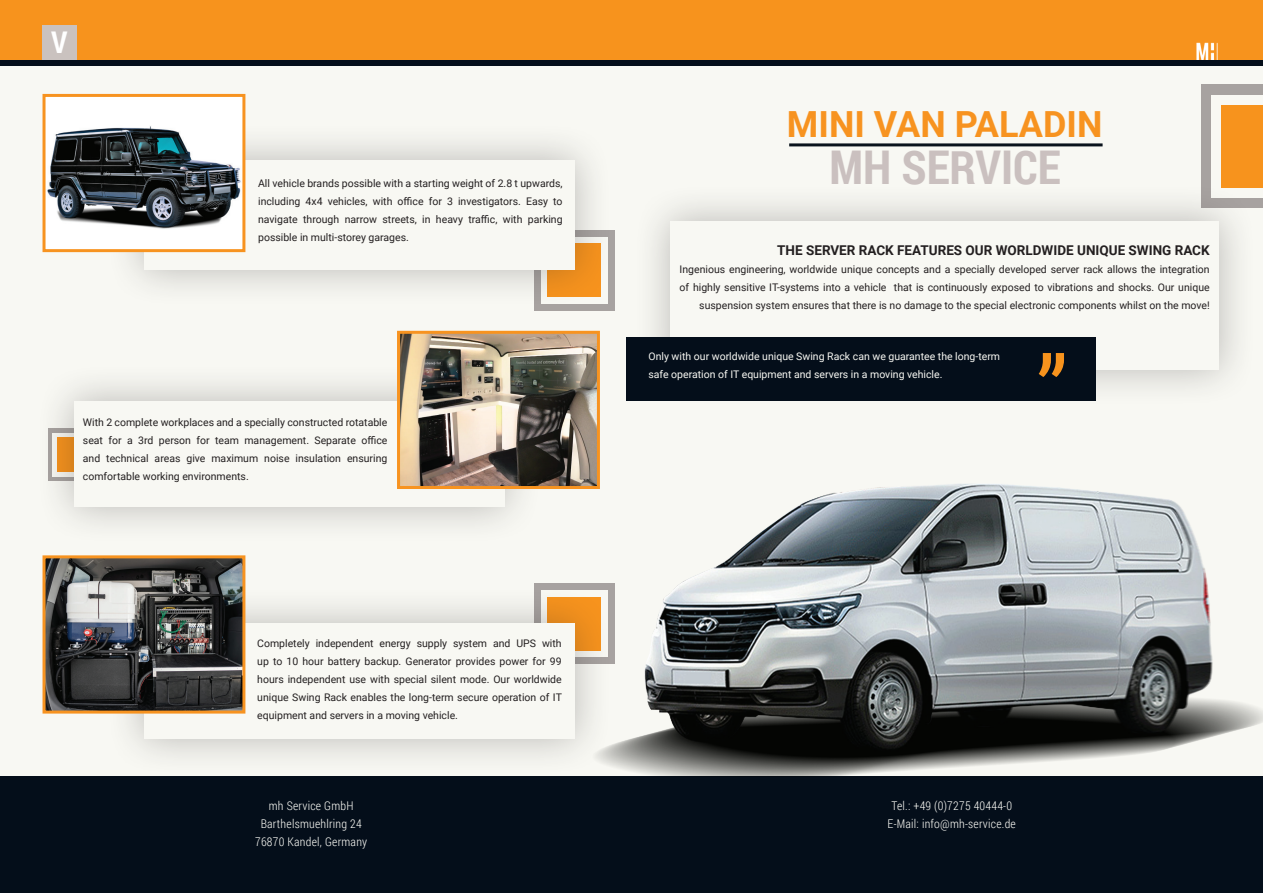
<style>
.page{position:relative;width:1263px;height:893px;background:#f8f8f3}
.page>*{position:absolute;margin:0;border:0;box-sizing:border-box;transform-origin:0 0}
.t1{font:90px "Roboto";color:#f7931d}
.t2{font:700 46.5px "Roboto Condensed";color:#cac0bf}
.t3{font:700 36px "Roboto";color:#f79320}
.t4{font:700 29.85px "Roboto Condensed";color:#fff}
.t5{font:700 13.5px "Roboto";color:#231f20}
.t6{font:300 12px/18px "Roboto Condensed";letter-spacing:.02em;color:#f8f8f3;text-align:center}
.t7{font:10.5px/18px "Roboto";color:#231f20;text-align:justify}
.t8{font:10.5px/18px "Roboto";color:#f8f8f3}
</style>
<div class="page">
<div style="left:534px;top:583px;width:80px;height:81px;background:#a7a2a0"></div>
<div style="left:534px;top:230px;width:80px;height:80px;background:#a7a2a0"></div>
<div style="left:0;top:0;width:1263px;height:66px;background:#040e1a"></div>
<div style="left:0;top:0;width:1263px;height:60px;background:#f7931d"></div>
<div style="left:0;top:776px;width:1263px;height:117px;background:#040e1a"></div>
<img style="left:613px;top:484px;width:650px;height:292px">
<div style="left:106px;top:122px;width:507px;height:186px;background:#231f20;opacity:.3"></div>
<div style="left:144px;top:160px;width:430px;height:110px;background:#f8f8f3"></div>
<img style="left:47px;top:98px;width:194px;height:150px">
<div style="left:43px;top:94px;width:202px;height:158px;border:3px solid #f79320"></div>
<div style="left:36px;top:363px;width:507px;height:182px;background:#231f20;opacity:.3"></div>
<div style="left:74px;top:401px;width:430px;height:106px;background:#f8f8f3"></div>
<img style="left:401px;top:335px;width:195px;height:150px">
<div style="left:397px;top:331px;width:203px;height:158px;border:3px solid #f79320"></div>
<div style="left:106px;top:586px;width:507px;height:191px;background:#231f20;opacity:.3"></div>
<div style="left:144px;top:624px;width:430px;height:115px;background:#f8f8f3"></div>
<img style="left:47px;top:559px;width:194px;height:151px">
<div style="left:43px;top:555px;width:202px;height:159px;border:3px solid #f79320"></div>
<div style="left:1201px;top:85px;width:62px;height:123px;background:#a7a2a0"></div>
<div style="left:1211px;top:95px;width:52px;height:103px;background:#f8f8f3"></div>
<div style="left:1222px;top:105px;width:41px;height:83px;background:#f7931d"></div>
<hr style="left:789px;top:143px;width:313px;height:3px;background:#0a131c">
<div style="left:632px;top:183px;width:625px;height:224px;background:#231f20;opacity:.3"></div>
<div style="left:670px;top:221px;width:549px;height:148px;background:#f8f8f3"></div>
<div style="left:626px;top:337px;width:470px;height:64px;background:#040e1a"></div>
<img style="left:1196px;top:42px;width:22px;height:18px">
<div style="left:43px;top:25px;width:34px;height:35px;background:#cac2bf"></div>
<h3 class="t4" style="left:51px;top:21px;width:18px">V</h3>
<p class="t7" style="left:258px;top:174px;width:306px">All vehicle brands possible with a starting weight of 2.8 t upwards, including 4x4 vehicles, with office for 3 investigators. Easy to navigate through narrow streets, in heavy traffic, with parking possible in multi-storey garages.</p>
<p class="t7" style="left:83px;top:413px;width:306px">With 2 complete workplaces and a specially constructed rotatable seat for a 3rd person for team management. Separate office and technical areas give maximum noise insulation ensuring comfortable working environments.</p>
<h3 class="t3" style="left:787px;top:99px;width:317px">MINI VAN PALADIN</h3>
<h2 class="t2" style="left:829px;top:135px;width:233px">MH SERVICE</h2>
<p class="t5" style="left:777px;top:241px;width:434px">THE SERVER RACK FEATURES OUR WORLDWIDE UNIQUE SWING RACK</p>
<p class="t7" style="left:680px;top:260px;width:532px;text-align:right">Ingenious engineering, worldwide unique concepts and a specially developed server rack allows the integration of highly sensitive IT-systems into a vehicle that is continuously exposed to vibrations and shocks. Our unique suspension system ensures that there is no damage to the special electronic components whilst on the move!</p>
<p class="t8" style="left:648px;top:347px;width:353px">Only with our worldwide unique Swing Rack can we guarantee the long-term safe operation of IT equipment and servers in a moving vehicle.</p>
<h1 class="t1" style="left:1037px;top:269px;width:32px">„</h1>
<p class="t7" style="left:257px;top:634px;width:306px">Completely independent energy supply system and UPS with up to 10 hour battery backup. Generator provides power for 99 hours independent use with special silent mode. Our worldwide unique Swing Rack enables the long-term secure operation of IT equipment and servers in a moving vehicle.</p>
<p class="t6" style="left:255px;top:796px;width:114px">mh Service GmbH<br>Barthelsmuehlring 24<br>76870 Kandel, Germany</p>
<p class="t6" style="left:887px;top:796px;width:130px">Tel.: +49 (0)7275 40444-0<br>E-Mail: info@mh-service.de</p>
</div>
